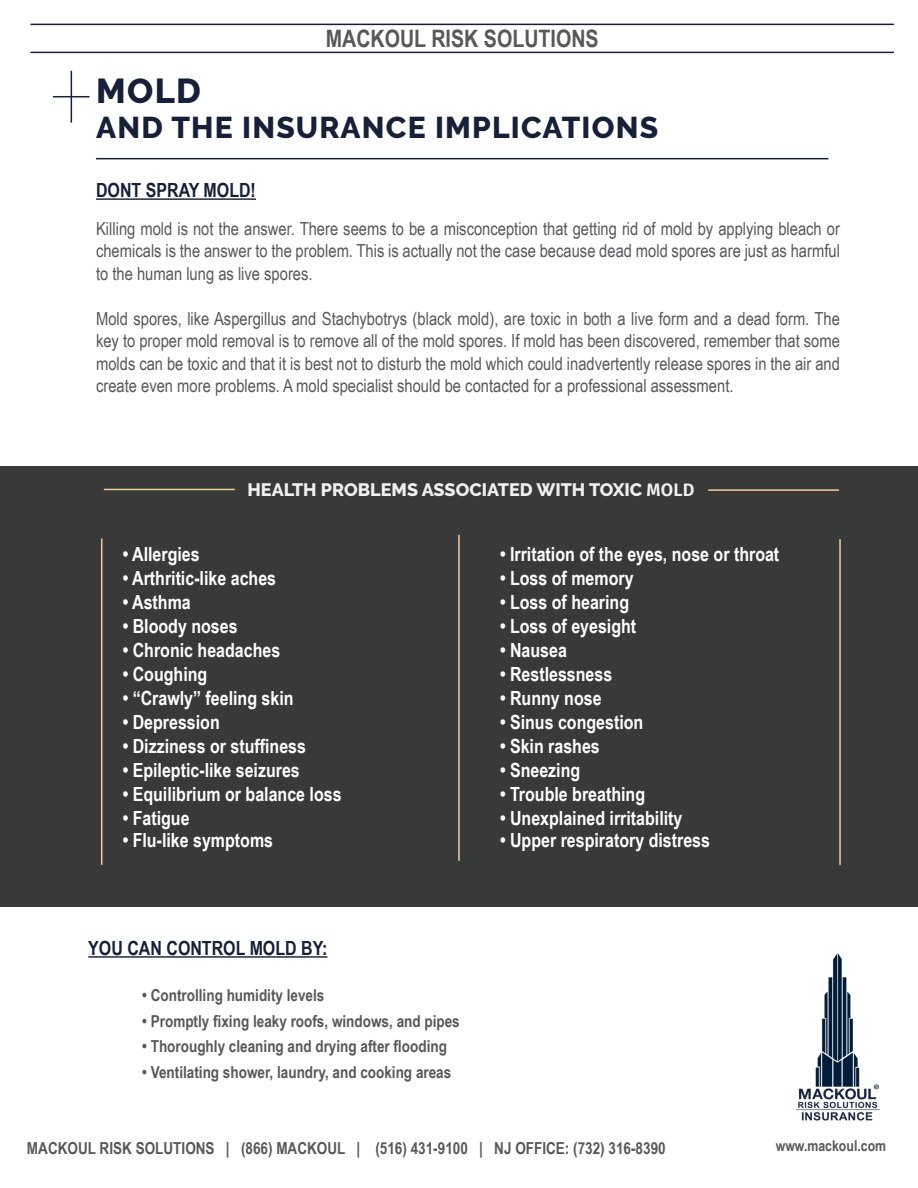
<style>
.page{position:relative;width:918px;height:1188px;background:#fff}
.page>*{position:absolute;margin:0;border:0;box-sizing:border-box;transform-origin:0 0}
.t1{font:800 34.5px "Raleway";color:#162038}
.t2{font:800 30px "Raleway";letter-spacing:.04em;color:#162038}
.t3{font:700 24px "Arial Narrow";color:#57585a}
.t4{font:700 19.5px "Arial Narrow";color:#fff}
.t5{font:700 19.5px "Arial Narrow";color:#162038}
.t6{font:18px/22.5px "Arial Narrow";color:#57585a;text-align:justify}
.t7{font:800 18px "Raleway";color:#f0f0f0}
.t8{font:700 16.5px "Arial Narrow";color:#57585a}
.t9{font:700 15px "Arial Narrow";color:#57585a}
.s1{font-family:"Fira Sans";font-weight:600}
</style>
<div class="page">
<hr style="left:96px;top:158px;width:732px;height:1px;background:#162038">
<hr style="left:53px;top:96px;width:37px;height:1px;background:#162038">
<hr style="left:71px;top:71px;width:1px;height:52px;background:#162038">
<div style="left:0;top:466px;width:918px;height:441px;background:#383a39"></div>
<hr style="left:839px;top:540px;width:2px;height:324px;background:#f3cc9e">
<hr style="left:101px;top:539px;width:1px;height:325px;background:#f3cc9e">
<hr style="left:709px;top:489px;width:130px;height:2px;background:#f3cc9e">
<hr style="left:31px;top:52px;width:862px;height:1px;background:#162038">
<hr style="left:31px;top:24px;width:862px;height:1px;background:#131e38">
<hr style="left:96px;top:198px;width:160px;height:2px;background:#162038">
<hr style="left:88px;top:956px;width:240px;height:2px;background:#162038">
<hr style="left:458px;top:535px;width:2px;height:325px;background:#f3cc9e">
<img style="left:797px;top:954px;width:82px;height:166px">
<hr style="left:104px;top:489px;width:130px;height:1px;background:#f3cc9e">
<h3 class="t3" style="left:326px;top:20px;width:274px">MACKOUL RISK SOLUTIONS</h3>
<h1 class="t1" style="left:96px;top:71px;width:106px">MOLD</h1>
<h2 class="t2" style="left:96px;top:110px;width:564px">AND THE INSURANCE IMPLICATIONS</h2>
<p class="t5" style="left:96px;top:175px;width:161px">DONT SPRAY MOLD!</p>
<p class="t6" style="left:96px;top:216px;width:745px">Killing mold is not the answer. There seems to be a misconception that getting rid of mold by applying bleach or chemicals is the answer to the problem. This is actually not the case because dead mold spores are just as harmful to the human lung as live spores.</p>
<p class="t6" style="left:96px;top:306px;width:745px">Mold spores, like Aspergillus and Stachybotrys (black mold), are toxic in both a live form and a dead form. The key to proper mold removal is to remove all of the mold spores. If mold has been discovered, remember that some molds can be toxic and that it is best not to disturb the mold which could inadvertently release spores in the air and create even more problems. A mold specialist should be contacted for a professional assessment.</p>
<p class="t7" style="left:247px;top:480px;width:449px">HEALTH PROBLEMS ASSOCIATED WITH TOXIC <span class="s1">MOLD</span></p>
<p class="t4" style="left:123px;top:539px;width:79px">• Allergies</p>
<p class="t4" style="left:123px;top:563px;width:155px">• Arthritic-like aches</p>
<p class="t4" style="left:123px;top:587px;width:70px">• Asthma</p>
<p class="t4" style="left:123px;top:611px;width:116px">• Bloody noses</p>
<p class="t4" style="left:123px;top:635px;width:159px">• Chronic headaches</p>
<p class="t4" style="left:123px;top:659px;width:86px">• Coughing</p>
<p class="t4" style="left:123px;top:683px;width:172px">• “Crawly” feeling skin</p>
<p class="t4" style="left:123px;top:707px;width:99px">• Depression</p>
<p class="t4" style="left:123px;top:731px;width:185px">• Dizziness or stuffiness</p>
<p class="t4" style="left:123px;top:755px;width:179px">• Epileptic-like seizures</p>
<p class="t4" style="left:123px;top:779px;width:220px">• Equilibrium or balance loss</p>
<p class="t4" style="left:123px;top:803px;width:68px">• Fatigue</p>
<p class="t4" style="left:123px;top:826px;width:152px">• Flu-like symptoms</p>
<p class="t5" style="left:88px;top:933px;width:241px">YOU CAN CONTROL MOLD BY:</p>
<p class="t8" style="left:142px;top:983px;width:184px">• Controlling humidity levels</p>
<p class="t8" style="left:142px;top:1008px;width:319px">• Promptly fixing leaky roofs, windows, and pipes</p>
<p class="t8" style="left:142px;top:1034px;width:306px">• Thoroughly cleaning and drying after flooding</p>
<p class="t8" style="left:142px;top:1059px;width:311px">• Ventilating shower, laundry, and cooking areas</p>
<p class="t4" style="left:500px;top:539px;width:281px">• Irritation of the eyes, nose or throat</p>
<p class="t4" style="left:500px;top:563px;width:135px">• Loss of memory</p>
<p class="t4" style="left:500px;top:587px;width:131px">• Loss of hearing</p>
<p class="t4" style="left:500px;top:611px;width:138px">• Loss of eyesight</p>
<p class="t4" style="left:500px;top:635px;width:68px">• Nausea</p>
<p class="t4" style="left:500px;top:659px;width:114px">• Restlessness</p>
<p class="t4" style="left:500px;top:683px;width:103px">• Runny nose</p>
<p class="t4" style="left:500px;top:707px;width:145px">• Sinus congestion</p>
<p class="t4" style="left:500px;top:731px;width:101px">• Skin rashes</p>
<p class="t4" style="left:500px;top:755px;width:82px">• Sneezing</p>
<p class="t4" style="left:500px;top:779px;width:147px">• Trouble breathing</p>
<p class="t4" style="left:500px;top:803px;width:184px">• Unexplained irritability</p>
<p class="t4" style="left:500px;top:826px;width:211px">• Upper respiratory distress</p>
<p class="t8" style="left:27px;top:1136px;width:640px">MACKOUL RISK SOLUTIONS | (866) MACKOUL | (516) 431-9100 | NJ OFFICE: (732) 316-8390</p>
<p class="t9" style="left:776px;top:1134px;width:112px">www.mackoul.com</p>
</div>
